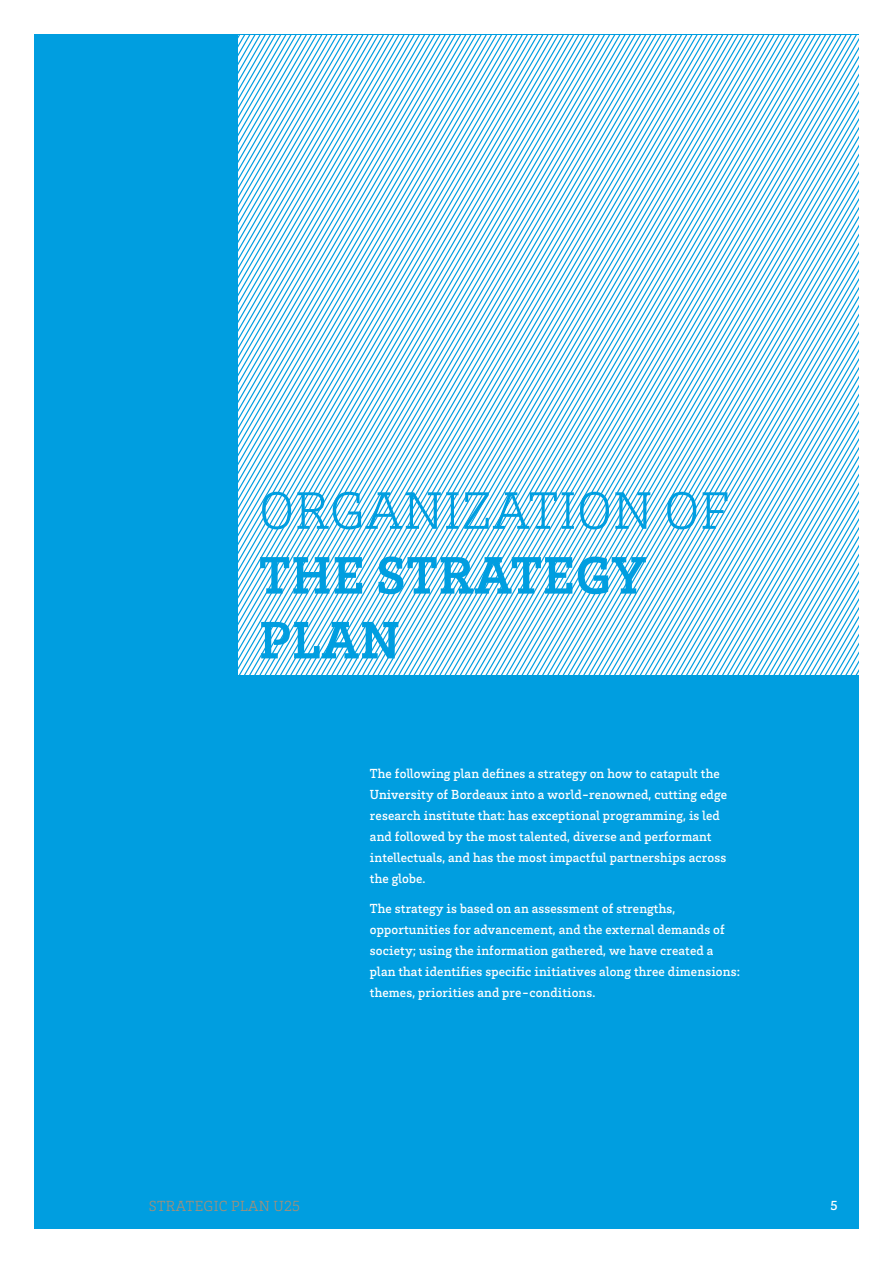
<style>
.page{position:relative;width:893px;height:1263px;background:#fff}
.page>*{position:absolute;margin:0;border:0;box-sizing:border-box;transform-origin:0 0}
.t1{font:700 54px/64.8px "Brix Slab";letter-spacing:.015em;color:#009ee0}
.t2{font:300 54px "Brix Slab";letter-spacing:.015em;color:#009ee0}
.t3{font:300 15px "Brix Slab";letter-spacing:.025em;color:#ab8f74}
.t4{font:500 13.5px/21px "Brix Slab";letter-spacing:.01em;color:#fff}
</style>
<div class="page">
<div style="left:34px;top:34px;width:825px;height:1195px;background:#009ee0"></div>
<svg style="left:238px;top:35px;width:25px;height:639px;background:#bae4f6"></svg>
<svg style="left:270px;top:35px;width:54px;height:639px;background:#bae4f6"></svg>
<svg style="left:324px;top:35px;width:23px;height:639px;background:#bae4f6"></svg>
<svg style="left:347px;top:35px;width:16px;height:639px;background:#bae4f6"></svg>
<svg style="left:363px;top:35px;width:38px;height:639px;background:#bae4f6"></svg>
<svg style="left:401px;top:35px;width:16px;height:639px;background:#bae4f6"></svg>
<svg style="left:417px;top:35px;width:23px;height:639px;background:#bae4f6"></svg>
<svg style="left:440px;top:35px;width:23px;height:639px;background:#bae4f6"></svg>
<svg style="left:463px;top:35px;width:8px;height:639px;background:#bae4f6"></svg>
<svg style="left:471px;top:35px;width:15px;height:639px;background:#bae4f6"></svg>
<svg style="left:486px;top:35px;width:8px;height:639px;background:#bae4f6"></svg>
<svg style="left:501px;top:35px;width:358px;height:639px;background:#bae4f6"></svg>
<h1 class="t2" style="left:259px;top:476px;width:264px">ORGANIZATIO</h1>
<h1 class="t2" style="left:613px;top:476px;width:83px">N OF</h1>
<h1 class="t1" style="left:259px;top:540px;width:388px">THE STRATEGY<br>PLAN</h1>
<p class="t4" style="left:370px;top:762px;width:359px">The following plan defines a strategy on how to catapult the University of Bordeaux into a world-renowned, cutting edge research institute that: has exceptional programming, is led and followed by the most talented, diverse and performant intellectuals, and has the most impactful partnerships across the globe.</p>
<p class="t4" style="left:370px;top:897px;width:372px">The strategy is based on an assessment of strengths, opportunities for advancement, and the external demands of society; using the information gathered, we have created a plan that identifies specific initiatives along three dimensions: themes, priorities and pre-conditions.</p>
<p class="t3" style="left:149px;top:1197px;width:153px">STRATEGIC PLAN U25</p>
<p class="t4" style="left:831px;top:1195px;width:9px">5</p>
</div>
